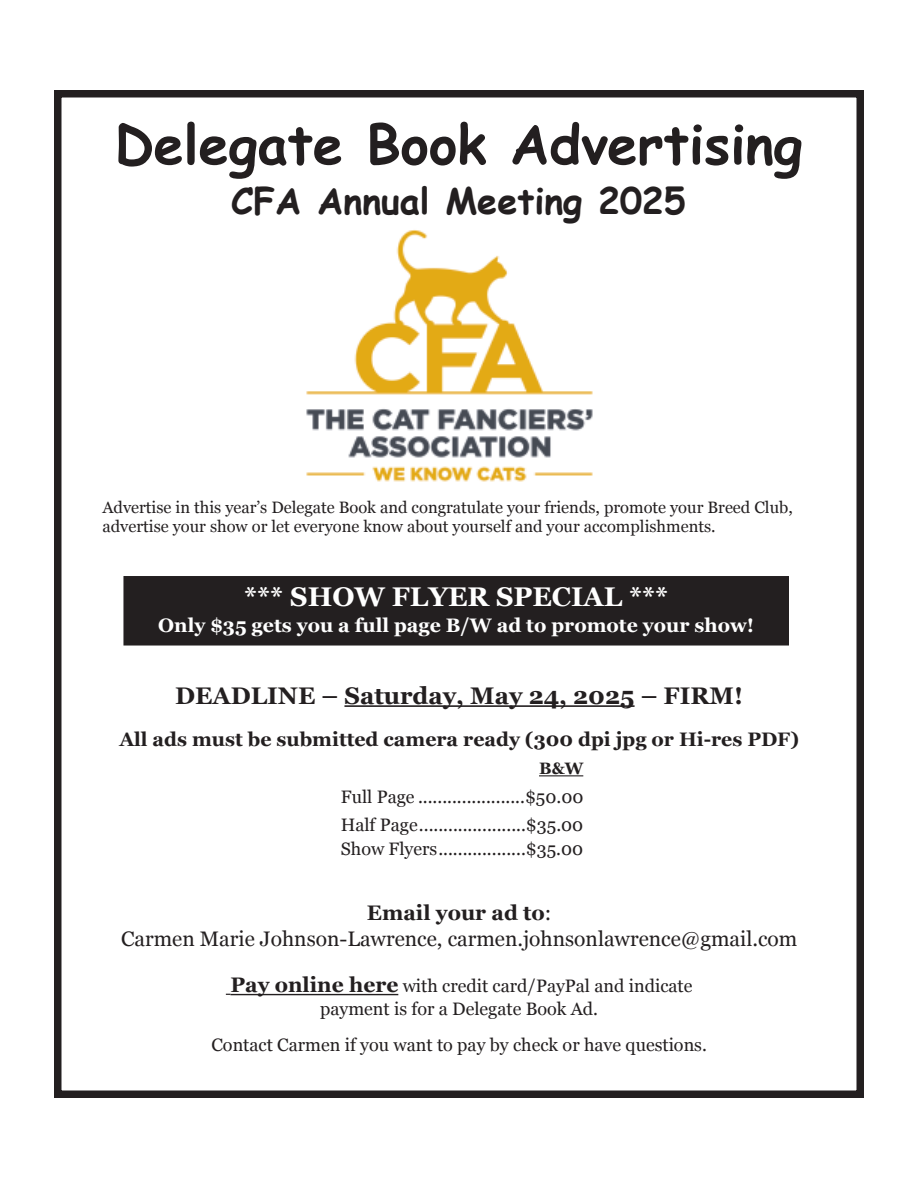
<style>
.page{position:relative;width:918px;height:1188px;background:#fff}
.page>*{position:absolute;margin:0;border:0;box-sizing:border-box;transform-origin:0 0}
.t1{font:700 54px "Comic Sans MS";color:#231f20}
.t2{font:700 36px "Comic Sans MS";color:#231f20}
.t3{font:700 27px "Georgia";color:#fff}
.t4{font:700 24px "Georgia";color:#231f20}
.t5{font:21px/25.2px "Georgia";color:#231f20;text-align:center}
.t6{font:700 19.5px "Georgia";color:#231f20}
.t7{font:700 19.5px "Georgia";color:#fff}
.t8{font:18px/28.5px "Georgia";color:#231f20}
.t9{font:16.5px/19.8px "Georgia";color:#231f20}
.t10{font:700 16.5px "Georgia";color:#231f20}
.s1{font-weight:700}
.s2{font-weight:700;font-size:21px}
</style>
<div class="page">
<div style="left:54px;top:90px;width:810px;height:1008px;border:8px solid #231f20"></div>
<div style="left:124px;top:577px;width:664px;height:68px;background:#231f20"></div>
<div style="left:123px;top:576px;width:666px;height:70px;border:2px solid #231f20"></div>
<hr style="left:344px;top:705px;width:291px;height:2px;background:#231f20">
<hr style="left:539px;top:775px;width:44px;height:1px;background:#231f20">
<hr style="left:230px;top:994px;width:168px;height:1px;background:#231f20">
<img style="left:306px;top:230px;width:287px;height:252px">
<h1 class="t1" style="left:115px;top:104px;width:689px">Delegate Book Advertising</h1>
<h2 class="t2" style="left:231px;top:174px;width:456px">CFA Annual Meeting 2025</h2>
<p class="t9" style="left:102px;top:497px;width:692px">Advertise in this year’s Delegate Book and congratulate your friends, promote your Breed Club, advertise your show or let everyone know about yourself and your accomplishments.</p>
<h3 class="t3" style="left:244px;top:581px;width:425px">*** SHOW FLYER SPECIAL ***</h3>
<p class="t7" style="left:158px;top:614px;width:598px">Only $35 gets you a full page B/W ad to promote your show!</p>
<h3 class="t4" style="left:175px;top:682px;width:569px">DEADLINE – Saturday, May 24, 2025 – FIRM!</h3>
<p class="t6" style="left:119px;top:728px;width:681px">All ads must be submitted camera ready (300 dpi jpg or Hi-res PDF)</p>
<p class="t10" style="left:539px;top:759px;width:46px">B&amp;W</p>
<p class="t8" style="left:341px;top:782px;width:244px">Full Page ......................$50.00<br>Half Page......................$35.00</p>
<p class="t8" style="left:341px;top:835px;width:244px">Show Flyers..................$35.00</p>
<p class="t5" style="left:121px;top:900px;width:678px"><span class="s1">Email your ad to</span>:<br>Carmen Marie Johnson-Lawrence, carmen.johnsonlawrence@gmail.com</p>
<p class="t8" style="left:230px;top:975px;width:464px;line-height:23px;text-align:center"><span class="s2">Pay online here</span> with credit card/PayPal and indicate payment is for a Delegate Book Ad.</p>
<p class="t8" style="left:211px;top:1030px;width:497px">Contact Carmen if you want to pay by check or have questions.</p>
</div>
